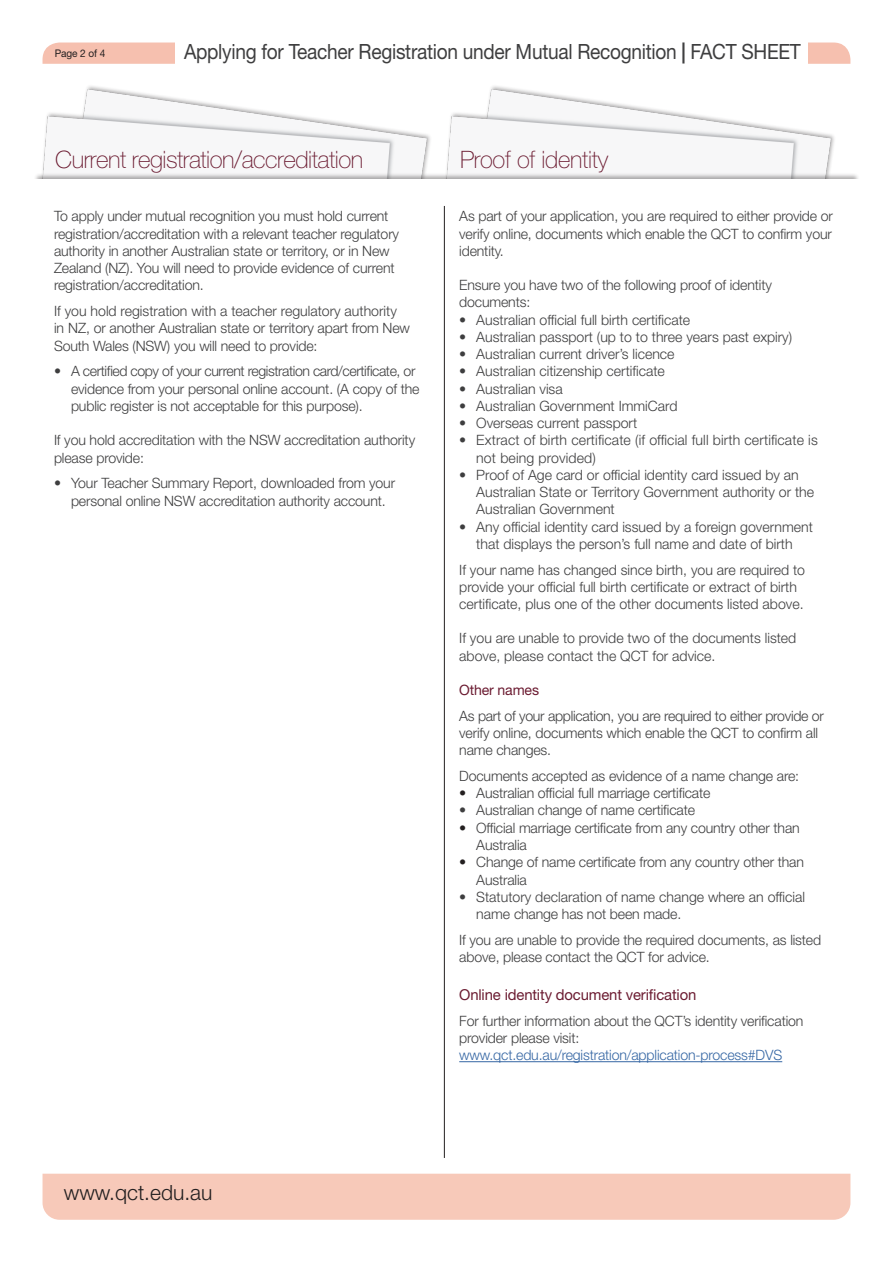
<style>
.page{position:relative;width:893px;height:1263px;background:#fff}
.page>*{position:absolute;margin:0;border:0;box-sizing:border-box;transform-origin:0 0}
.t1{font:100 24px "Helvetica Neue LT Std";letter-spacing:-.02em;color:#6b1b31}
.Title_-_Cover{font:21px "Helvetica Neue LT Std";letter-spacing:-.015em;color:#3e3e3f;scale:.91 1}
.Title_-_Cover-2{font:300 21px "Helvetica Neue LT Std";color:#231f20}
.t2{font:15px "Helvetica Neue LT Std";letter-spacing:-.01em;color:#6b1b31}
.t3{font:300 14.25px/17.2px "Helvetica Neue LT Std";letter-spacing:-.01em;color:#3e3e3f}
.t4{font:300 14.25px/17.2px "Helvetica Neue LT Std";letter-spacing:.01em;color:#3e3e3f}
.t5{font:300 14.25px "Helvetica Neue LT Std";letter-spacing:-.01em;color:#3667a4}
.t6{font:14.25px "Helvetica Neue LT Std";letter-spacing:-.01em;color:#6b1b31}
.Title_-_Cover-3{font:10.5px "Helvetica Neue LT Std";letter-spacing:-.01em;color:#231f20;scale:.96 1}
.s1{font-weight:700}
.s2{color:#231f20}
</style>
<div class="page">
<img style="left:42px;top:86px;width:379px;height:87px">
<img style="left:421px;top:86px;width:413px;height:87px">
<div style="left:34px;top:173px;width:825px;height:35px;background:#231f20;opacity:.38"></div>
<div style="left:17px;top:179px;width:851px;height:205px;background:#fff"></div>
<svg style="left:43px;top:43px;width:807px;height:21px;background:#f6c2b2"></svg>
<hr style="left:459px;top:1061px;width:323px;height:1px;background:#3667a4">
<div style="left:43px;top:1174px;width:807px;height:46px;background:#f7c9b9"></div>
<hr style="left:444px;top:206px;width:1px;height:952px;background:#231f20">
<div style="left:176px;top:32px;width:632px;height:40px;background:#fff"></div>
<p class="Title_-_Cover-3" style="left:55px;top:47px;width:54px">Page 2 of 4</p>
<p class="Title_-_Cover" style="left:184px;top:39px;width:679px">Applying for Teacher Registration under Mutual Recognition <span class="s1">|</span> FACT SHEET</p>
<p class="t1" style="left:55px;top:145px;width:309px">Current registration/accreditation</p>
<p class="t1" style="left:460px;top:145px;width:150px">Proof of identity</p>
<p class="t3" style="left:54px;top:207px;width:347px">To apply under mutual recognition you must hold current registration/accreditation with a relevant teacher regulatory authority in another Australian state or territory, or in New Zealand (NZ). You will need to provide evidence of current registration/accreditation.</p>
<p class="t3" style="left:54px;top:302px;width:358px">If you hold registration with a teacher regulatory authority in NZ, or another Australian state or territory apart from New<br>South Wales (NSW) you will need to provide:</p>
<p class="t3" style="left:71px;top:362px;width:350px;text-indent:-17px">• A certified copy of your current registration card/certificate, or evidence from your personal online account. (A copy of the public register is not acceptable for this purpose).</p>
<p class="t3" style="left:54px;top:431px;width:363px">If you hold accreditation with the NSW accreditation authority please provide:</p>
<p class="t3" style="left:54px;top:474px;width:343px;text-align:center">• Your Teacher Summary Report, downloaded from your personal online NSW accreditation authority account.</p>
<p class="t3" style="left:459px;top:207px;width:375px;text-align:justify">As part of your application, you are required to either provide or verify online, documents which enable the QCT to confirm your identity.</p>
<p class="t3" style="left:459px;top:276px;width:314px">Ensure you have two of the following proof of identity documents:</p>
<p class="t3" style="left:459px;top:311px;width:233px">• Australian official full birth certificate</p>
<p class="t3" style="left:459px;top:328px;width:334px">• Australian passport (up to to three years past expiry)</p>
<p class="t3" style="left:459px;top:345px;width:217px">• Australian current driver’s licence</p>
<p class="t3" style="left:459px;top:362px;width:207px">• Australian citizenship certificate</p>
<p class="t3" style="left:459px;top:380px;width:105px">• Australian visa</p>
<p class="t3" style="left:459px;top:397px;width:220px">• Australian Government ImmiCard</p>
<p class="t3" style="left:459px;top:414px;width:179px">• Overseas current passport</p>
<p class="t4" style="left:476px;top:431px;width:343px;text-indent:-17px">• Extract of birth certificate (if official full birth certificate is not being provided)</p>
<p class="t3" style="left:476px;top:466px;width:339px;text-indent:-17px">• Proof of Age card or official identity card issued by an<br>Australian State or Territory Government authority or the<br>Australian Government</p>
<p class="t3" style="left:459px;top:518px;width:355px;text-align:center">• Any official identity card issued by a foreign government that displays the person’s full name and date of birth</p>
<p class="t3" style="left:459px;top:561px;width:347px">If your name has changed since birth, you are required to provide your official full birth certificate or extract of birth certificate, plus one of the other documents listed above.</p>
<p class="t3" style="left:459px;top:629px;width:339px">If you are unable to provide two of the documents listed above, please contact the QCT for advice.</p>
<p class="t6" style="left:459px;top:681px;width:81px">Other names</p>
<p class="t3" style="left:459px;top:707px;width:366px">As part of your application, you are required to either provide or verify online, documents which enable the QCT to confirm all name changes.</p>
<p class="t3" style="left:459px;top:767px;width:341px">Documents accepted as evidence of a name change are:</p>
<p class="t3" style="left:459px;top:784px;width:253px"><span class="s2">•</span> Australian official full marriage certificate</p>
<p class="t3" style="left:459px;top:801px;width:237px">• Australian change of name certificate</p>
<p class="t3" style="left:476px;top:819px;width:325px;text-indent:-17px"><span class="s2">•</span> Official marriage certificate from any country other than<br>Australia</p>
<p class="t3" style="left:476px;top:853px;width:329px;text-indent:-17px"><span class="s2">•</span> Change of name certificate from any country other than<br>Australia</p>
<p class="t3" style="left:476px;top:888px;width:330px;text-indent:-17px">• Statutory declaration of name change where an official name change has not been made.</p>
<p class="t3" style="left:459px;top:931px;width:363px">If you are unable to provide the required documents, as listed above, please contact the QCT for advice.</p>
<p class="t2" style="left:459px;top:986px;width:239px">Online identity document verification</p>
<p class="t3" style="left:459px;top:1012px;width:346px">For further information about the QCT’s identity verification provider please visit:</p>
<p class="t5" style="left:459px;top:1046px;width:324px">www.qct.edu.au/registration/application-process#DVS</p>
<p class="Title_-_Cover-2" style="left:64px;top:1179px;width:150px">www.qct.edu.au</p>
</div>
